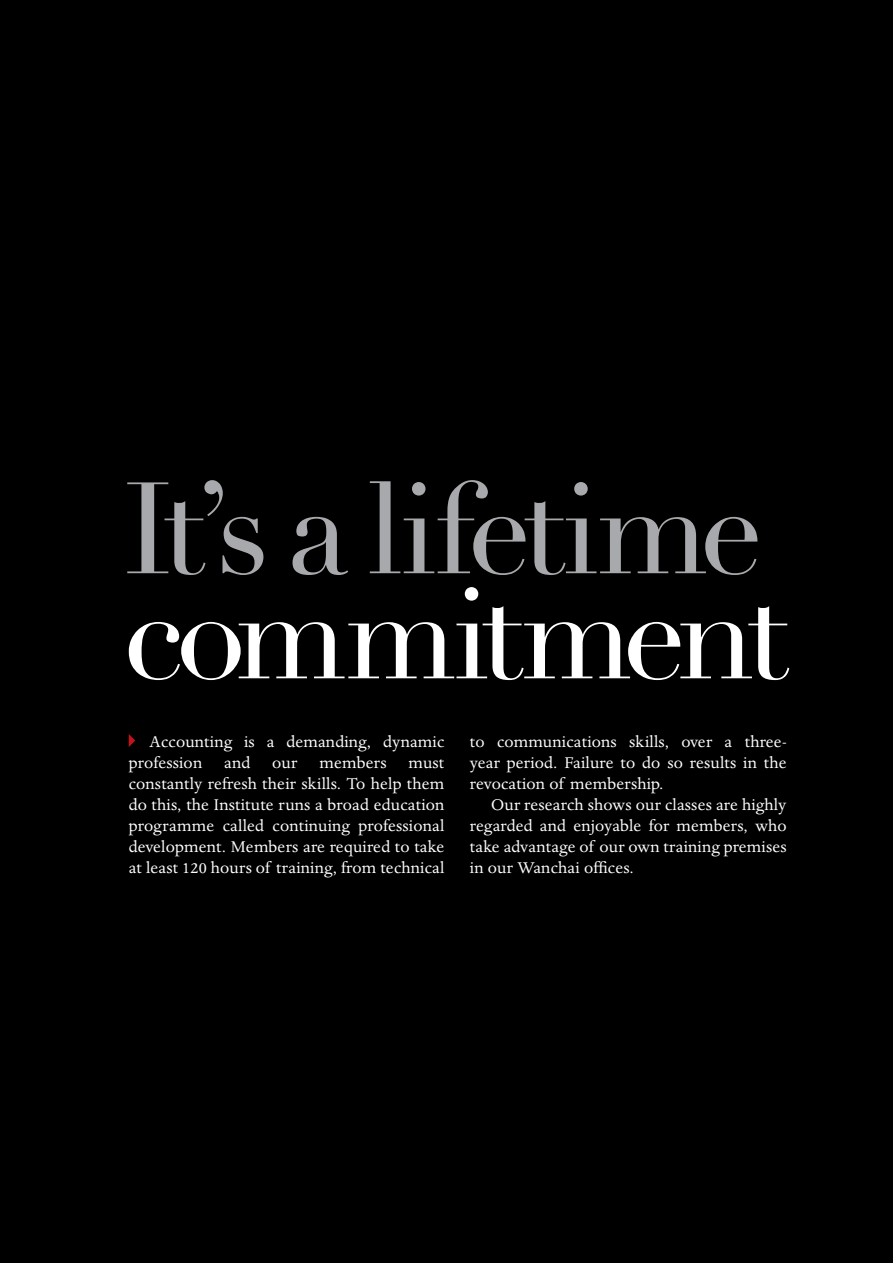
<style>
.page{position:relative;width:893px;height:1263px;background:#000}
.page>*{position:absolute;margin:0;border:0;box-sizing:border-box;transform-origin:0 0}
.t1{font:127.5px "Didot";letter-spacing:-.05em;color:#a7a9ac}
.t2{font:127.5px "Didot";letter-spacing:-.07em;color:#fff}
.t3{font:18px/21px "Dante MT Std";letter-spacing:.01em;color:#fff;text-align:justify}
</style>
<div class="page">
<svg style="left:129px;top:734px;width:6px;height:13px"></svg>
<h1 class="t1" style="left:123px;top:453px;width:642px">It’s a lifetime</h1>
<h1 class="t2" style="left:123px;top:558px;width:667px">commitment</h1>
<p class="t3" style="left:129px;top:731px;width:317px;text-indent:21px">Accounting is a demanding, dynamic profession and our members must constantly refresh their skills. To help them do this, the Institute runs a broad education programme called continuing professional development. Members are required to take at least 120 hours of training, from technical</p>
<p class="t3" style="left:470px;top:731px;width:318px">to communications skills, over a three&shy;year period. Failure to do so results in the revocation of membership.</p>
<p class="t3" style="left:470px;top:794px;width:318px;text-indent:21px">Our research shows our classes are highly regarded and enjoyable for members, who take advantage of our own training premises in our Wanchai offices.</p>
</div>
